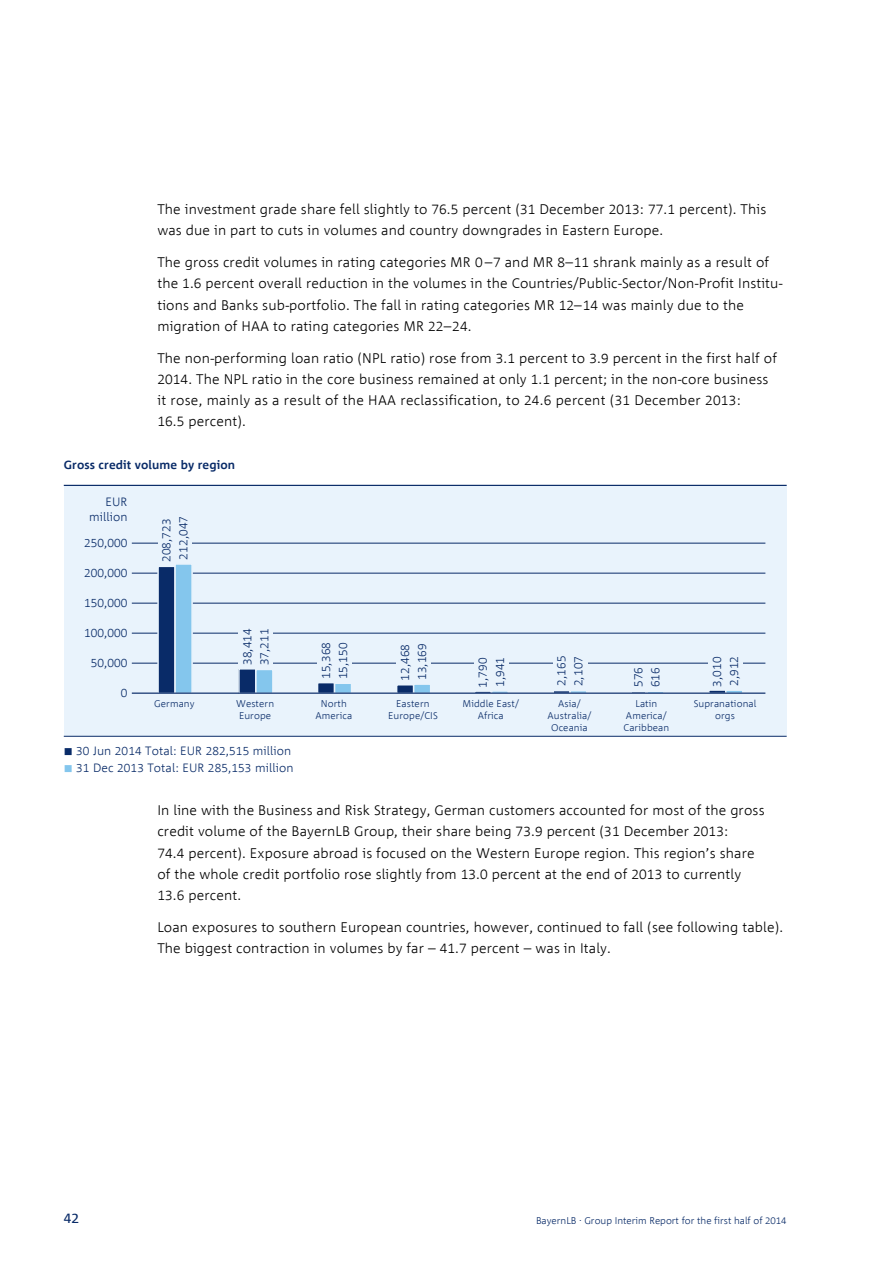
<style>
.page{position:relative;width:893px;height:1263px;background:#fff}
.page>*{position:absolute;margin:0;border:0;box-sizing:border-box;transform-origin:0 0}
.t1{font:300 13.8px/21.3px "Corpid MOD";letter-spacing:.01em;color:#000}
.t2{font:13.8px "Corpid MOD";color:#092b68}
.t3{font:300 12px/15px "Corpid MOD";letter-spacing:.01em;color:#092b68;text-align:right}
.t4{font:700 12px "Corpid MOD";letter-spacing:.01em;color:#092b68}
.t5{font:300 9.75px/12px "Corpid MOD";letter-spacing:.01em;color:#092b68;text-align:center}
.s1{color:#84c6ed}
</style>
<div class="page">
<div style="left:64px;top:485px;width:723px;height:251px;background:#e9f3fc"></div>
<hr style="left:64px;top:485px;width:723px;height:1px;background:#092b68">
<hr style="left:64px;top:736px;width:723px;height:1px;background:#092b68">
<hr style="left:132px;top:663px;width:633px;height:1px;background:#092b68">
<hr style="left:132px;top:633px;width:633px;height:1px;background:#092b68">
<hr style="left:132px;top:603px;width:633px;height:1px;background:#092b68">
<hr style="left:132px;top:573px;width:633px;height:1px;background:#092b68">
<hr style="left:132px;top:543px;width:633px;height:1px;background:#092b68">
<div style="left:158px;top:516px;width:17px;height:50px;background:#e9f3fc"></div>
<div style="left:239px;top:619px;width:17px;height:50px;background:#e9f3fc"></div>
<div style="left:317px;top:641px;width:18px;height:42px;background:#e9f3fc"></div>
<div style="left:474px;top:641px;width:18px;height:51px;background:#e9f3fc"></div>
<div style="left:553px;top:639px;width:17px;height:51px;background:#e9f3fc"></div>
<div style="left:396px;top:641px;width:18px;height:44px;background:#e9f3fc"></div>
<div style="left:708px;top:653px;width:18px;height:38px;background:#e9f3fc"></div>
<div style="left:175px;top:513px;width:17px;height:51px;background:#e9f3fc"></div>
<div style="left:256px;top:619px;width:17px;height:50px;background:#e9f3fc"></div>
<div style="left:334px;top:642px;width:18px;height:42px;background:#e9f3fc"></div>
<div style="left:491px;top:641px;width:18px;height:50px;background:#e9f3fc"></div>
<div style="left:570px;top:640px;width:17px;height:50px;background:#e9f3fc"></div>
<div style="left:413px;top:639px;width:18px;height:45px;background:#e9f3fc"></div>
<div style="left:725px;top:640px;width:18px;height:50px;background:#e9f3fc"></div>
<div style="left:158px;top:566px;width:17px;height:127px;background:#092b68"></div>
<div style="left:157px;top:566px;width:19px;height:128px;border:2px solid #e9f3fc"></div>
<div style="left:239px;top:669px;width:17px;height:24px;background:#092b68"></div>
<div style="left:238px;top:668px;width:19px;height:26px;border:2px solid #e9f3fc"></div>
<div style="left:318px;top:683px;width:17px;height:10px;background:#092b68"></div>
<div style="left:317px;top:682px;width:18px;height:12px;border:2px solid #e9f3fc"></div>
<div style="left:474px;top:690px;width:18px;height:4px;border:2px solid #e9f3fc"></div>
<div style="left:552px;top:690px;width:19px;height:4px;border:2px solid #e9f3fc"></div>
<div style="left:397px;top:685px;width:17px;height:8px;background:#092b68"></div>
<div style="left:396px;top:684px;width:18px;height:10px;border:2px solid #e9f3fc"></div>
<div style="left:708px;top:689px;width:18px;height:5px;border:2px solid #e9f3fc"></div>
<div style="left:174px;top:563px;width:19px;height:131px;background:#84c6ed;border:2px solid #e9f3fc"></div>
<div style="left:255px;top:669px;width:19px;height:25px;background:#84c6ed;border:2px solid #e9f3fc"></div>
<div style="left:334px;top:682px;width:18px;height:12px;background:#84c6ed;border:2px solid #e9f3fc"></div>
<svg style="left:491px;top:690px;width:16px;height:2px"></svg>
<svg style="left:569px;top:690px;width:17px;height:2px"></svg>
<div style="left:413px;top:683px;width:18px;height:11px;background:#84c6ed;border:2px solid #e9f3fc"></div>
<svg style="left:725px;top:689px;width:17px;height:3px"></svg>
<hr style="left:132px;top:692px;width:633px;height:2px;background:#092b68">
<p class="t1" style="left:157px;top:199px;width:610px">The investment grade share fell slightly to 76.5 percent (31 December 2013: 77.1 percent). This was due in part to cuts in volumes and country downgrades in Eastern Europe.</p>
<p class="t1" style="left:157px;top:252px;width:627px">The gross credit volumes in rating categories MR 0 –7 and MR 8–11 shrank mainly as a result of the 1.6 percent overall reduction in the volumes in the Countries/Public-Sector/Non-Profit Institu&shy;tions and Banks sub-portfolio. The fall in rating categories MR 12–14 was mainly due to the migration of HAA to rating categories MR 22–24.</p>
<p class="t1" style="left:157px;top:347px;width:621px">The non-performing loan ratio (NPL ratio) rose from 3.1 percent to 3.9 percent in the first half of 2014. The NPL ratio in the core business remained at only 1.1 percent; in the non-core business it rose, mainly as a result of the HAA reclassification, to 24.6 percent (31 December 2013:<br>16.5 percent).</p>
<p class="t4" style="left:64px;top:458px;width:173px">Gross credit volume by region</p>
<p class="t3" style="left:89px;top:494px;width:40px">EUR million</p>
<p class="t3" style="left:84px;top:535px;width:45px">250,000</p>
<p class="t3" style="left:84px;top:565px;width:45px">200,000</p>
<p class="t3" style="left:84px;top:595px;width:45px">150,000</p>
<p class="t3" style="left:84px;top:625px;width:45px">100,000</p>
<p class="t3" style="left:91px;top:655px;width:38px">50,000</p>
<p class="t3" style="left:121px;top:685px;width:8px">0</p>
<p class="t3" style="left:176px;top:560px;width:45px;rotate:-90deg">212,047</p>
<p class="t3" style="left:159px;top:562px;width:45px;rotate:-90deg">208,723</p>
<p class="t3" style="left:240px;top:665px;width:38px;rotate:-90deg">38,414</p>
<p class="t3" style="left:257px;top:665px;width:38px;rotate:-90deg">37,211</p>
<p class="t3" style="left:318px;top:679px;width:38px;rotate:-90deg">15,368</p>
<p class="t3" style="left:335px;top:679px;width:38px;rotate:-90deg">15,150</p>
<p class="t3" style="left:415px;top:680px;width:38px;rotate:-90deg">13,169</p>
<p class="t3" style="left:398px;top:681px;width:38px;rotate:-90deg">12,468</p>
<p class="t3" style="left:475px;top:688px;width:32px;rotate:-90deg">1,790</p>
<p class="t3" style="left:554px;top:686px;width:32px;rotate:-90deg">2,165</p>
<p class="t3" style="left:492px;top:687px;width:32px;rotate:-90deg">1,941</p>
<p class="t3" style="left:571px;top:686px;width:32px;rotate:-90deg">2,107</p>
<p class="t3" style="left:648px;top:687px;width:22px;rotate:-90deg">616</p>
<p class="t3" style="left:727px;top:686px;width:32px;rotate:-90deg">2,912</p>
<p class="t3" style="left:631px;top:687px;width:22px;rotate:-90deg">576</p>
<p class="t3" style="left:710px;top:687px;width:32px;rotate:-90deg">3,010</p>
<p class="t5" style="left:154px;top:698px;width:42px">Germany</p>
<p class="t5" style="left:236px;top:698px;width:40px;text-align:left">Western<br>Europe</p>
<p class="t5" style="left:315px;top:698px;width:38px">North<br>America</p>
<p class="t5" style="left:462px;top:698px;width:58px">Middle East/<br>Africa</p>
<p class="t5" style="left:548px;top:698px;width:45px">Asia/<br>Australia/<br>Oceania</p>
<p class="t5" style="left:388px;top:698px;width:51px">Eastern<br>Europe/CIS</p>
<p class="t5" style="left:623px;top:698px;width:47px">Latin<br>America/<br>Caribbean</p>
<p class="t5" style="left:694px;top:698px;width:64px">Supranational orgs</p>
<p class="t3" style="left:64px;top:744px;width:229px">■ 30 Jun 2014 Total: EUR 282,515 million</p>
<p class="t3" style="left:64px;top:761px;width:231px"><span class="s1">■</span> 31 Dec 2013 Total: EUR 285,153 million</p>
<p class="t1" style="left:157px;top:800px;width:609px">In line with the Business and Risk Strategy, German customers accounted for most of the gross credit volume of the BayernLB Group, their share being 73.9 percent (31 December 2013:<br>74.4 percent). Exposure abroad is focused on the Western Europe region. This region’s share of the whole credit portfolio rose slightly from 13.0 percent at the end of 2013 to currently 13.6 percent.</p>
<p class="t1" style="left:157px;top:917px;width:627px">Loan exposures to southern European countries, however, continued to fall (see following table).<br>The biggest contraction in volumes by far – 41.7 percent – was in Italy.</p>
<p class="t2" style="left:64px;top:1211px;width:17px">42</p>
<p class="t5" style="left:536px;top:1214px;width:252px">BayernLB . Group Interim Report for the first half of 2014</p>
</div>
